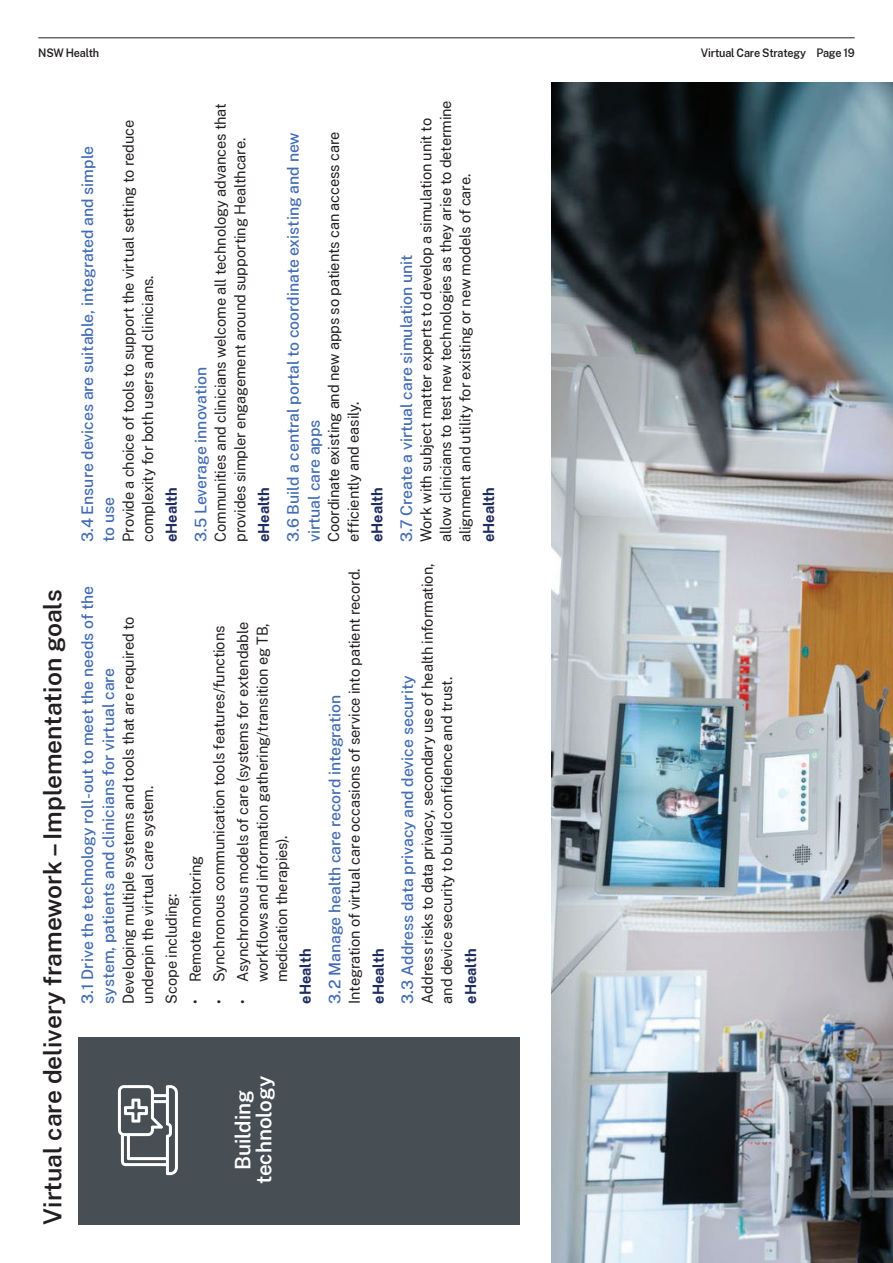
<style>
.page{position:relative;width:893px;height:1263px;background:#fff}
.page>*{position:absolute;margin:0;border:0;box-sizing:border-box;transform-origin:0 0}
.t1{font:600 24.6px "Public Sans NSW";color:#231f20}
.t2{font:600 21px/21px "Public Sans NSW";color:#fff;text-align:center}
.t3{font:500 15.75px/21px "Public Sans NSW";color:#416bb4}
.t4{font:15px/19.5px "Public Sans NSW";letter-spacing:-.01em;color:#231f20}
.t5{font:700 15px "Public Sans NSW";letter-spacing:-.005em;color:#1e2c60}
.t6{font:600 11.7px "Public Sans NSW";letter-spacing:-.02em;color:#231f20;scale:.93 1}
</style>
<div class="page">
<hr style="left:38px;top:37px;width:817px;height:1px;background:#231f20">
<div style="left:78px;top:1037px;width:442px;height:188px;background:#484f54"></div>
<svg style="left:118px;top:1085px;width:60px;height:90px"></svg>
<img style="left:551px;top:83px;width:342px;height:1180px">
<p class="t6" style="left:38px;top:44px;width:67px">NSW Health</p>
<p class="t6" style="left:701px;top:44px;width:167px">Virtual Care Strategy Page 19</p>
<p class="t1" style="left:34px;top:1225px;width:637px;rotate:-90deg">Virtual care delivery framework – Implementation goals</p>
<p class="t3" style="left:76px;top:542px;width:398px;rotate:-90deg">3.4 Ensure devices are suitable, integrated and simple to use</p>
<p class="t4" style="left:117px;top:542px;width:424px;rotate:-90deg">Provide a choice of tools to support the virtual setting to reduce complexity for both users and clinicians.</p>
<p class="t5" style="left:160px;top:542px;width:56px;rotate:-90deg">eHealth</p>
<p class="t4" style="left:210px;top:542px;width:440px;rotate:-90deg">Communities and clinicians welcome all technology advances that provides simpler engagement around supporting Healthcare.</p>
<p class="t3" style="left:189px;top:542px;width:176px;rotate:-90deg">3.5 Leverage innovation</p>
<p class="t5" style="left:252px;top:542px;width:56px;rotate:-90deg">eHealth</p>
<p class="t3" style="left:281px;top:542px;width:411px;rotate:-90deg">3.6 Build a central portal to coordinate existing and new virtual care apps</p>
<p class="t4" style="left:323px;top:542px;width:412px;rotate:-90deg">Coordinate existing and new apps so patients can access care</p>
<p class="t4" style="left:343px;top:542px;width:142px;rotate:-90deg">efficiently and easily.</p>
<p class="t5" style="left:366px;top:542px;width:56px;rotate:-90deg">eHealth</p>
<p class="t3" style="left:76px;top:1003px;width:419px;rotate:-90deg">3.1 Drive the technology roll-out to meet the needs of the system, patients and clinicians for virtual care</p>
<p class="t4" style="left:117px;top:1003px;width:388px;rotate:-90deg">Developing multiple systems and tools that are required to underpin the virtual care system.</p>
<p class="t4" style="left:161px;top:1003px;width:112px;rotate:-90deg">Scope including:</p>
<p class="t4" style="left:184px;top:1003px;width:150px;rotate:-90deg">• Remote monitoring</p>
<p class="t4" style="left:208px;top:1003px;width:379px;rotate:-90deg">• Synchronous communication tools features/functions</p>
<p class="t4" style="left:232px;top:1003px;width:383px;rotate:-90deg">• Asynchronous models of care (systems for extendable</p>
<p class="t4" style="left:251px;top:982px;width:361px;rotate:-90deg">workflows and information gathering/transition eg TB,</p>
<p class="t4" style="left:271px;top:982px;width:149px;rotate:-90deg">medication therapies).</p>
<p class="t5" style="left:294px;top:1003px;width:56px;rotate:-90deg">eHealth</p>
<p class="t4" style="left:344px;top:1003px;width:437px;rotate:-90deg">Integration of virtual care occasions of service into patient record.</p>
<p class="t3" style="left:323px;top:1003px;width:310px;rotate:-90deg">3.2 Manage health care record integration</p>
<p class="t5" style="left:367px;top:1003px;width:56px;rotate:-90deg">eHealth</p>
<p class="t2" style="left:231px;top:1184px;width:110px;rotate:-90deg">Building technology</p>
<p class="t3" style="left:395px;top:542px;width:289px;rotate:-90deg">3.7 Create a virtual care simulation unit</p>
<p class="t4" style="left:415px;top:542px;width:443px;rotate:-90deg">Work with subject matter experts to develop a simulation unit to allow clinicians to test new technologies as they arise to determine alignment and utility for existing or new models of care.</p>
<p class="t5" style="left:477px;top:542px;width:56px;rotate:-90deg">eHealth</p>
<p class="t4" style="left:417px;top:1003px;width:442px;rotate:-90deg">Address risks to data privacy, secondary use of health information,</p>
<p class="t3" style="left:396px;top:1003px;width:329px;rotate:-90deg">3.3 Address data privacy and device security</p>
<p class="t4" style="left:436px;top:1003px;width:328px;rotate:-90deg">and device security to build confidence and trust.</p>
<p class="t5" style="left:459px;top:1003px;width:56px;rotate:-90deg">eHealth</p>
</div>
